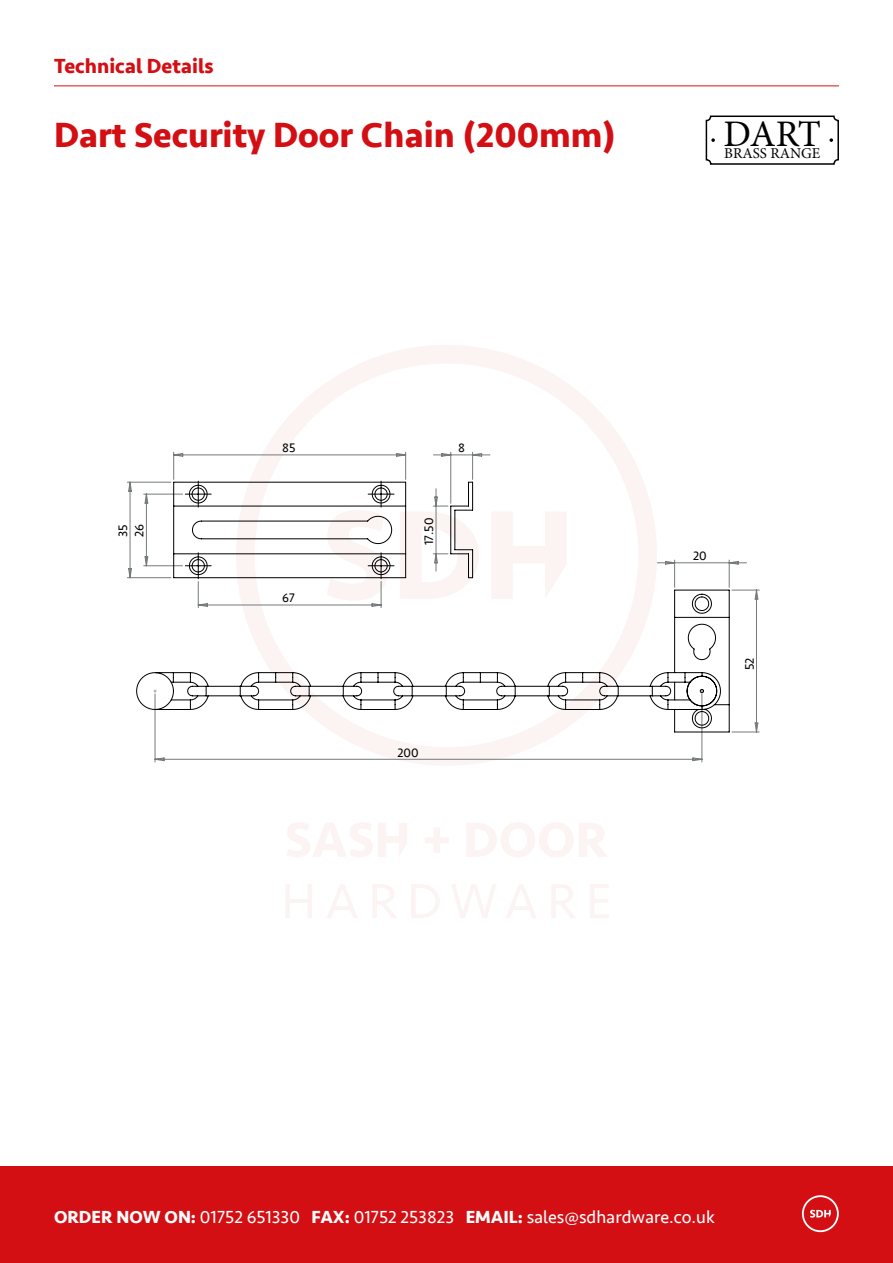
<style>
.page{position:relative;width:893px;height:1263px;background:#fff}
.page>*{position:absolute;margin:0;border:0;box-sizing:border-box;transform-origin:0 0}
.t1{font:37.5px "Minion Pro";color:#000}
.t2{font:700 36px "Seravek";color:#d40f14}
.t3{font:700 21px "Seravek";color:#d40f14}
.t4{font:18px "Seravek";color:#fff}
.t5{font:15px "Minion Pro";color:#000}
.t6{font:12.75px "Seravek";color:#000}
.s1{font-weight:700}
</style>
<div class="page">
<svg style="left:264px;top:345px;width:365px;height:420px"></svg>
<svg style="left:287px;top:823px;width:120px;height:34px"></svg>
<svg style="left:425px;top:828px;width:24px;height:25px"></svg>
<svg style="left:467px;top:823px;width:140px;height:34px"></svg>
<svg style="left:286px;top:885px;width:26px;height:33px"></svg>
<svg style="left:327px;top:885px;width:30px;height:33px"></svg>
<svg style="left:373px;top:885px;width:24px;height:33px"></svg>
<svg style="left:411px;top:885px;width:28px;height:33px"></svg>
<svg style="left:452px;top:885px;width:44px;height:33px"></svg>
<svg style="left:506px;top:885px;width:30px;height:33px"></svg>
<svg style="left:552px;top:885px;width:23px;height:33px"></svg>
<svg style="left:590px;top:885px;width:18px;height:33px"></svg>
<div style="left:0;top:1166px;width:893px;height:97px;background:#d40f14"></div>
<svg style="left:802px;top:1195px;width:37px;height:37px"></svg>
<img style="left:705px;top:115px;width:130px;height:47px">
<img style="left:705px;top:126px;width:19px;height:29px">
<div style="left:706px;top:116px;width:133px;height:49px;border:2px solid #000;border-radius:4px"></div>
<svg style="left:711px;top:138px;width:4px;height:4px"></svg>
<svg style="left:724px;top:116px;width:115px;height:49px"></svg>
<hr style="left:54px;top:85px;width:785px;height:1px;background:#d40f14">
<svg style="left:154px;top:733px;width:549px;height:29px"></svg>
<svg style="left:173px;top:452px;width:470px;height:30px"></svg>
<svg style="left:198px;top:452px;width:292px;height:30px"></svg>
<svg style="left:127px;top:482px;width:633px;height:250px"></svg>
<svg style="left:136px;top:589px;width:594px;height:144px"></svg>
<svg style="left:143px;top:481px;width:336px;height:120px"></svg>
<p class="t3" style="left:54px;top:50px;width:161px">Technical Details</p>
<h2 class="t2" style="left:54px;top:107px;width:563px">Dart Security Door Chain (200mm)</h2>
<h1 class="t1" style="left:724px;top:109px;width:99px">DART</h1>
<p class="t5" style="left:724px;top:143px;width:98px">BRASS RANGE</p>
<p class="t6" style="left:130px;top:537px;width:15px;rotate:-90deg">26</p>
<p class="t6" style="left:113px;top:537px;width:14px;rotate:-90deg">35</p>
<p class="t6" style="left:282px;top:438px;width:15px">85</p>
<p class="t6" style="left:282px;top:588px;width:14px">67</p>
<p class="t6" style="left:458px;top:438px;width:8px">8</p>
<p class="t6" style="left:419px;top:545px;width:29px;rotate:-90deg">17.50</p>
<p class="t6" style="left:397px;top:742px;width:23px">200</p>
<p class="t6" style="left:693px;top:546px;width:15px">20</p>
<p class="t6" style="left:740px;top:670px;width:14px;rotate:-90deg">52</p>
<p class="t4" style="left:54px;top:1203px;width:662px"><span class="s1">ORDER NOW ON:</span> 01752 651330 <span class="s1">FAX:</span> 01752 253823 <span class="s1">EMAIL:</span> sales@sdhardware.co.uk</p>
</div>
